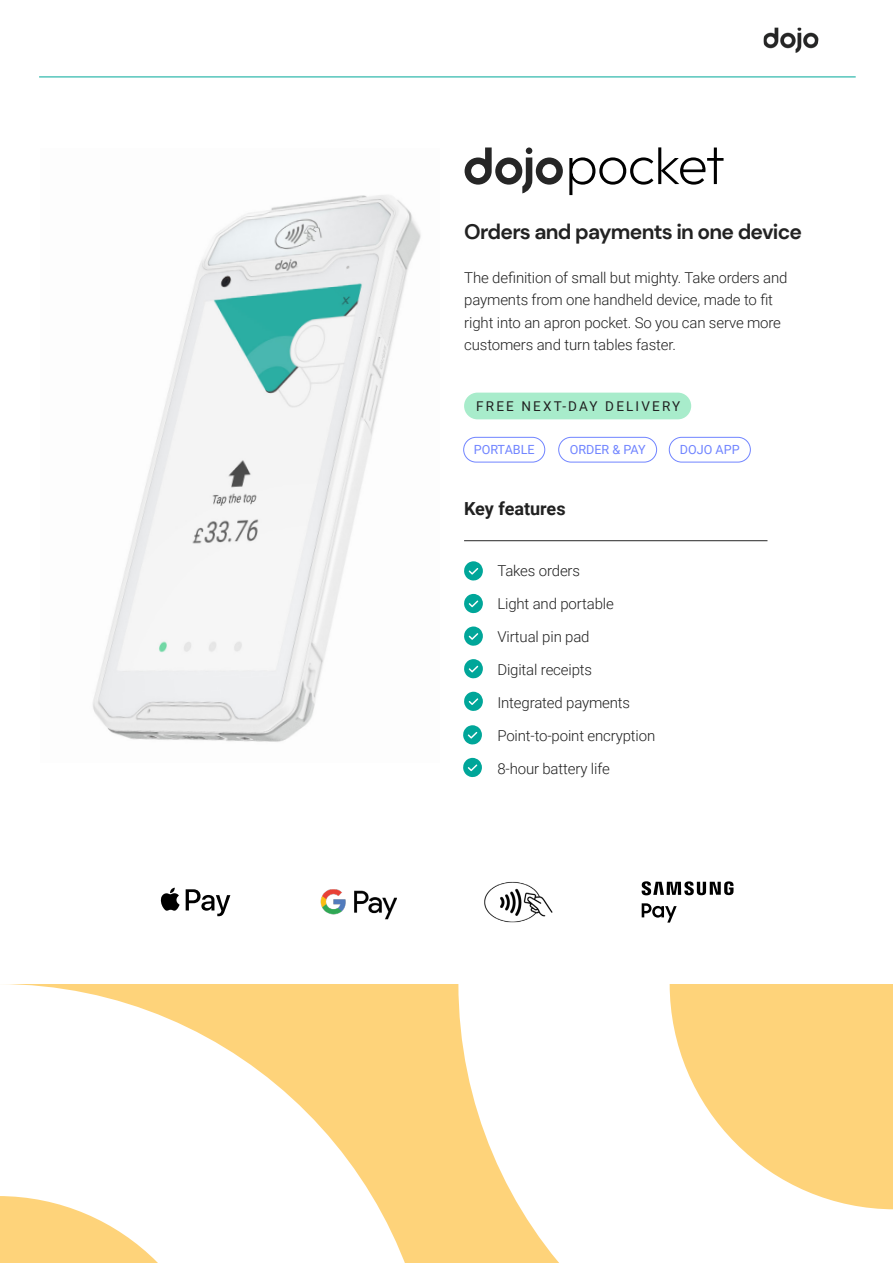
<style>
.page{position:relative;width:893px;height:1263px;background:#fff}
.page>*{position:absolute;margin:0;border:0;box-sizing:border-box;transform-origin:0 0}
.t1{font:700 21px "DM Sans";letter-spacing:-.035em;color:#222}
.t2{font:700 18px "Roboto";color:#212121}
.t3{font:300 15px/32.8px "Roboto";letter-spacing:-.01em;color:#212121}
.t4{font:13.5px "Roboto";letter-spacing:.16em;color:#212121}
.t5{font:12.6px "Roboto";color:#7084ff}
</style>
<div class="page">
<div style="left:0;top:984px;width:893px;height:279px;background:#fed37a"></div>
<svg style="left:0;top:984px;width:405px;height:279px;fill:#fff"></svg>
<svg style="left:458px;top:984px;width:435px;height:279px;fill:#fff"></svg>
<img style="left:92px;top:195px;width:329px;height:547px">
<svg style="left:161px;top:888px;width:69px;height:28px"></svg>
<img style="left:484px;top:881px;width:69px;height:42px">
<img style="left:320px;top:889px;width:77px;height:31px">
<svg style="left:642px;top:903px;width:35px;height:19px"></svg>
<svg style="left:642px;top:881px;width:91px;height:14px"></svg>
<div style="left:464px;top:393px;width:227px;height:26px;background:#a8eccb;border-radius:13px"></div>
<hr style="left:39px;top:77px;width:817px;height:1px;background:#00a89a">
<img style="left:764px;top:28px;width:55px;height:25px">
<hr style="left:464px;top:540px;width:303px;height:1px;background:#262626">
<svg style="left:464px;top:561px;width:19px;height:20px"></svg>
<svg style="left:464px;top:626px;width:19px;height:20px"></svg>
<svg style="left:464px;top:692px;width:19px;height:19px"></svg>
<svg style="left:464px;top:594px;width:19px;height:19px"></svg>
<svg style="left:464px;top:659px;width:19px;height:19px"></svg>
<svg style="left:463px;top:725px;width:19px;height:20px"></svg>
<svg style="left:463px;top:758px;width:19px;height:19px"></svg>
<div style="left:463px;top:437px;width:82px;height:25px;border:1px solid #7084ff;border-radius:12px"></div>
<div style="left:669px;top:437px;width:82px;height:25px;border:1px solid #7084ff;border-radius:12px"></div>
<div style="left:558px;top:437px;width:99px;height:25px;border:1px solid #7084ff;border-radius:12px"></div>
<svg style="left:569px;top:147px;width:154px;height:48px"></svg>
<svg style="left:465px;top:147px;width:98px;height:46px"></svg>
<h1 class="t1" style="left:464px;top:219px;width:339px">Orders and payments in one device</h1>
<p class="t3" style="left:464px;top:266px;width:325px;line-height:22.5px">The definition of small but mighty. Take orders and payments from one handheld device, made to fit right into an apron pocket. So you can serve more customers and turn tables faster.</p>
<p class="t4" style="left:476px;top:397px;width:206px">FREE NEXT-DAY DELIVERY</p>
<p class="t5" style="left:474px;top:441px;width:62px">PORTABLE</p>
<p class="t5" style="left:570px;top:441px;width:78px">ORDER &amp; PAY</p>
<p class="t5" style="left:680px;top:441px;width:61px">DOJO APP</p>
<p class="t2" style="left:464px;top:496px;width:103px">Key features</p>
<p class="t3" style="left:497px;top:554px;width:159px">Takes orders<br>Light and portable<br>Virtual pin pad<br>Digital receipts<br>Integrated payments<br>Point-to-point encryption<br>8-hour battery life</p>
</div>
